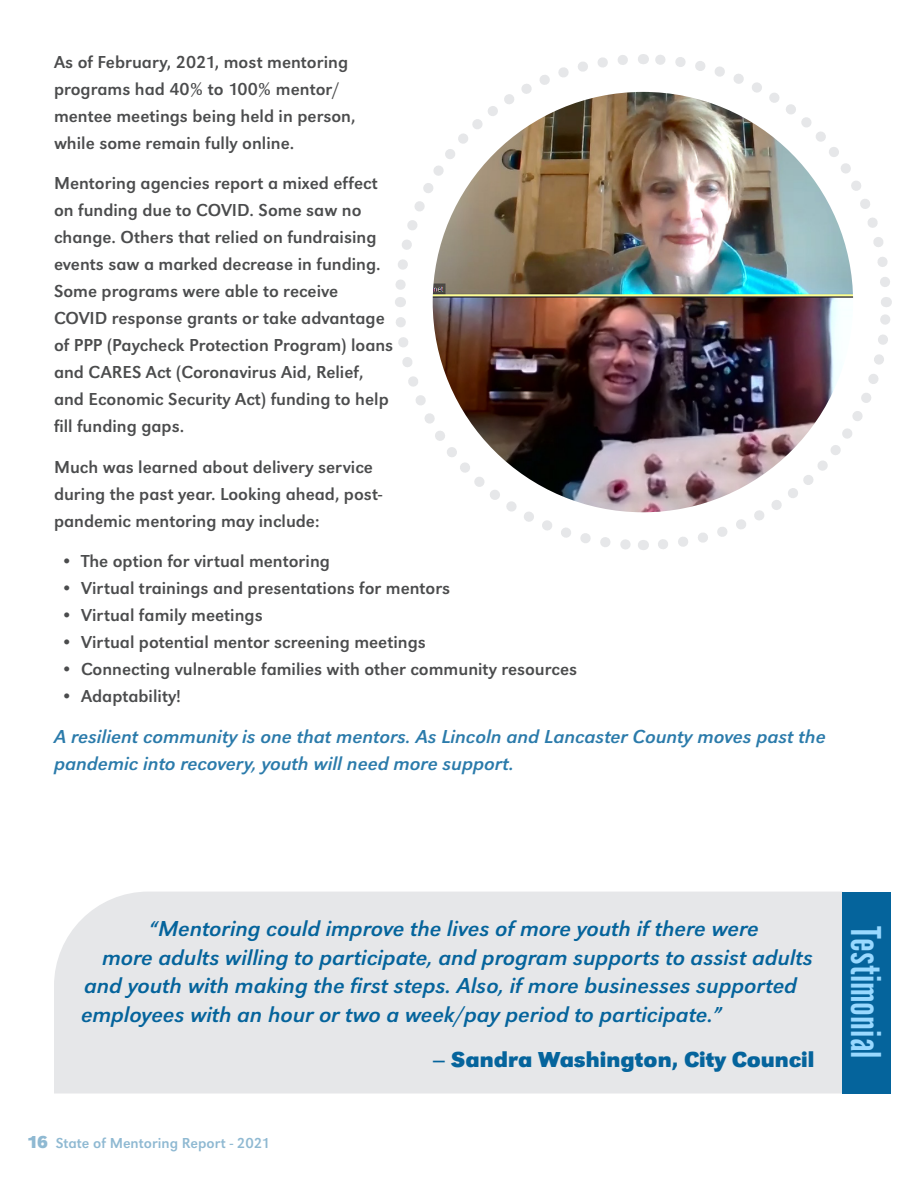
<style>
.page{position:relative;width:918px;height:1188px;background:#fff}
.page>*{position:absolute;margin:0;border:0;box-sizing:border-box;transform-origin:0 0}
.t1{font:45px "Alternate Got No 1 D";color:#99d9ff}
.t2{font:italic 22.5px "URW Grotesk T";color:#05649c}
.t3{font:700 22.5px "URW Grotesk T";color:#05649c}
.t4{font:italic 19.5px/27px "URW Grotesk T";color:#2b7bab}
.t5{font:18px/27px "URW Grotesk T";color:#4b4c4d}
.t6{font:15px "URW Grotesk T";color:#8fb9d2}
.s1{font-weight:700;font-size:18px}
</style>
<div class="page">
<svg style="left:657px;top:301px;width:235px;height:248px"></svg>
<svg style="left:642px;top:54px;width:248px;height:234px"></svg>
<svg style="left:395px;top:55px;width:234px;height:248px"></svg>
<svg style="left:396px;top:316px;width:248px;height:234px"></svg>
<img style="left:433px;top:92px;width:420px;height:420px;border-radius:210px">
<div style="left:54px;top:892px;width:788px;height:202px;background:#e6e7e9"></div>
<div style="left:842px;top:892px;width:49px;height:202px;background:#05649c"></div>
<p class="t5" style="left:54px;top:48px;width:303px">As of February, 2021, most mentoring programs had 40% to 100% mentor/ mentee meetings being held in person, while some remain fully online.</p>
<p class="t5" style="left:54px;top:170px;width:341px">Mentoring agencies report a mixed effect on funding due to COVID. Some saw no change. Others that relied on fundraising events saw a marked decrease in funding.<br>Some programs were able to receive COVID response grants or take advantage of PPP (Paycheck Protection Program) loans and CARES Act (Coronavirus Aid, Relief, and Economic Security Act) funding to help fill funding gaps.</p>
<p class="t5" style="left:54px;top:453px;width:330px">Much was learned about delivery service during the past year. Looking ahead, post&shy;pandemic mentoring may include:</p>
<p class="t5" style="left:61px;top:548px;width:271px">• The option for virtual mentoring</p>
<p class="t5" style="left:61px;top:575px;width:391px">• Virtual trainings and presentations for mentors</p>
<p class="t5" style="left:61px;top:602px;width:204px">• Virtual family meetings</p>
<p class="t5" style="left:61px;top:629px;width:367px">• Virtual potential mentor screening meetings</p>
<p class="t5" style="left:61px;top:656px;width:518px">• Connecting vulnerable families with other community resources</p>
<p class="t5" style="left:61px;top:683px;width:122px">• Adaptability!</p>
<p class="t4" style="left:54px;top:723px;width:773px">A resilient community is one that mentors. As Lincoln and Lancaster County moves past the pandemic into recovery, youth will need more support.</p>
<p class="t2" style="left:148px;top:916px;width:612px">“Mentoring could improve the lives of more youth if there were</p>
<p class="t2" style="left:102px;top:944px;width:712px">more adults willing to participate, and program supports to assist adults</p>
<p class="t2" style="left:84px;top:973px;width:715px">and youth with making the first steps. Also, if more businesses supported</p>
<p class="t2" style="left:81px;top:1001px;width:642px">employees with an hour or two a week/pay period to participate.”</p>
<p class="t3" style="left:432px;top:1046px;width:384px">– Sandra Washington, City Council</p>
<p class="t6" style="left:27px;top:1134px;width:244px"><span class="s1">16</span> State of Mentoring Report - 2021</p>
<p class="t1" style="left:889px;top:926px;width:134px;rotate:90deg">Testimonial</p>
</div>
